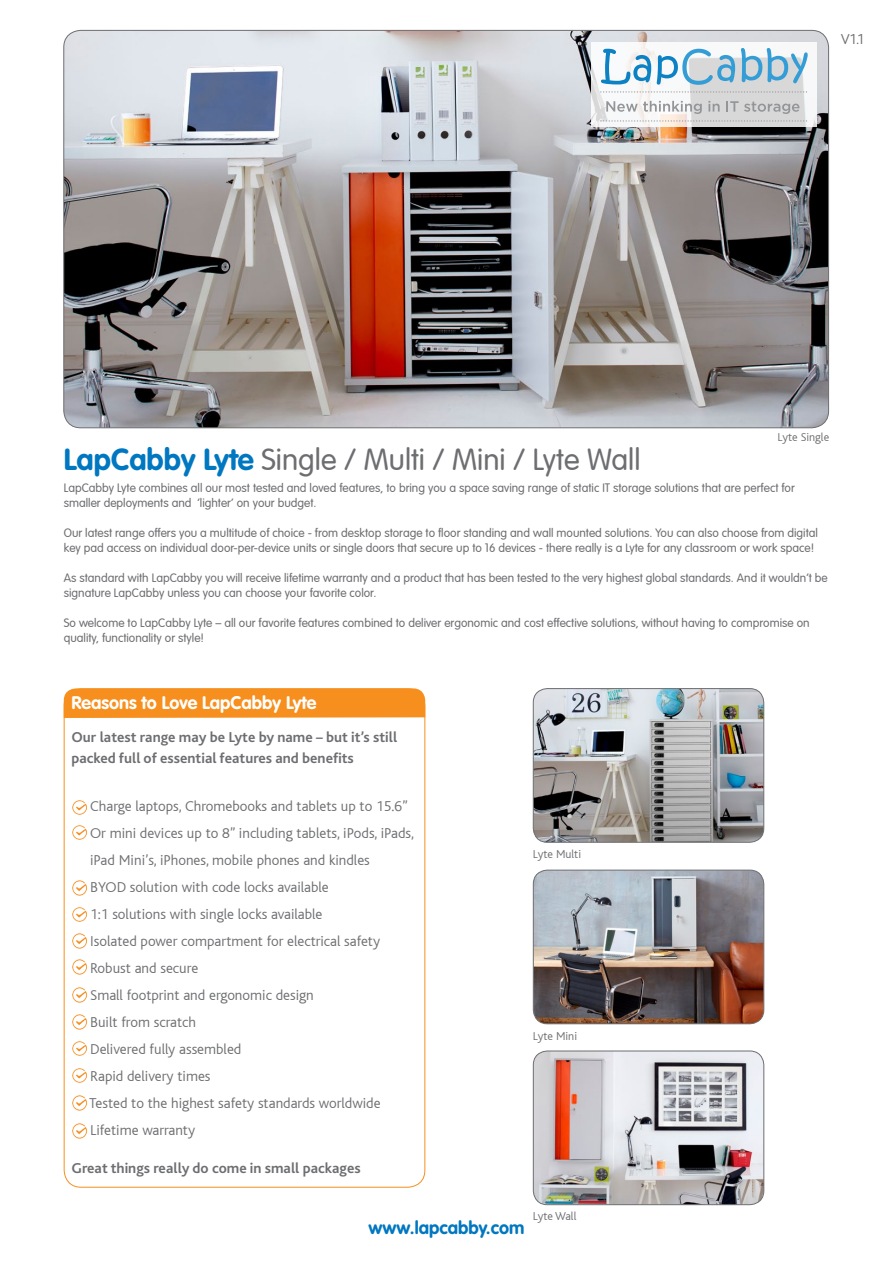
<style>
.page{position:relative;width:893px;height:1263px;background:#fff}
.page>*{position:absolute;margin:0;border:0;box-sizing:border-box;transform-origin:0 0}
.t1{font:300 30px "VAG Rounded";color:#6d6e71}
.t2{font:700 18px "VAG Rounded Std";color:#fff}
.t3{font:700 18px "VAG Rounded Std";color:#0077c1}
.t4{font:300 15px/27px "Bliss";color:#6d6e71}
.t5{font:700 15px/21px "Bliss 2";color:#6d6e71}
.t6{font:300 15px "Bliss 2";color:#6d6e71}
.t7{font:300 12px/15px "VAG Rounded";color:#6d6e71}
.t8{font:300 12px "Bliss";color:#6d6e71}
.s1{font-family:"VAG Rounded Std";font-weight:700;color:#0077c1}
</style>
<div class="page">
<img style="left:64px;top:30px;width:765px;height:398px">
<svg style="left:591px;top:43px;width:226px;height:84px"></svg>
<svg style="left:601px;top:121px;width:207px;height:1px"></svg>
<svg style="left:601px;top:48px;width:207px;height:37px"></svg>
<svg style="left:606px;top:101px;width:96px;height:13px"></svg>
<svg style="left:708px;top:101px;width:12px;height:11px"></svg>
<svg style="left:726px;top:101px;width:73px;height:13px"></svg>
<svg style="left:601px;top:92px;width:207px;height:1px"></svg>
<img style="left:533px;top:870px;width:231px;height:154px">
<div style="left:533px;top:870px;width:231px;height:154px;border:1px solid #6d6e71;border-radius:14px"></div>
<img style="left:533px;top:1051px;width:231px;height:154px">
<div style="left:533px;top:1051px;width:231px;height:154px;border:1px solid #6d6e71;border-radius:14px"></div>
<img style="left:533px;top:688px;width:231px;height:154px">
<div style="left:533px;top:688px;width:231px;height:154px;border:1px solid #6d6e71;border-radius:14px"></div>
<svg style="left:64px;top:688px;width:361px;height:30px;background:#f79122"></svg>
<img style="left:72px;top:800px;width:15px;height:15px">
<img style="left:72px;top:825px;width:15px;height:15px">
<img style="left:72px;top:1014px;width:15px;height:16px">
<img style="left:72px;top:933px;width:15px;height:16px">
<img style="left:72px;top:880px;width:15px;height:16px">
<img style="left:72px;top:1041px;width:15px;height:15px">
<img style="left:72px;top:907px;width:15px;height:15px">
<img style="left:72px;top:1068px;width:15px;height:15px">
<img style="left:72px;top:959px;width:15px;height:16px">
<img style="left:72px;top:1095px;width:15px;height:16px">
<img style="left:72px;top:987px;width:15px;height:16px">
<img style="left:72px;top:1123px;width:15px;height:16px">
<p class="t6" style="left:841px;top:30px;width:25px">V1.1</p>
<p class="t8" style="left:778px;top:430px;width:53px">Lyte Single</p>
<h1 class="t1" style="left:64px;top:442px;width:578px"><span class="s1">LapCabby Lyte</span> Single / Multi / Mini / Lyte Wall</h1>
<p class="t7" style="left:64px;top:481px;width:732px">LapCabby Lyte combines all our most tested and loved features, to bring you a space saving range of static IT storage solutions that are perfect for smaller deployments and ‘lighter’ on your budget.</p>
<p class="t7" style="left:64px;top:526px;width:756px">Our latest range offers you a multitude of choice - from desktop storage to floor standing and wall mounted solutions. You can also choose from digital key pad access on individual door-per-device units or single doors that secure up to 16 devices - there really is a Lyte for any classroom or work space!</p>
<p class="t7" style="left:64px;top:571px;width:765px">As standard with LapCabby you will receive lifetime warranty and a product that has been tested to the very highest global standards. And it wouldn’t be signature LapCabby unless you can choose your favorite color.</p>
<p class="t7" style="left:64px;top:616px;width:747px">So welcome to LapCabby Lyte – all our favorite features combined to deliver ergonomic and cost effective solutions, without having to compromise on quality, functionality or style!</p>
<h2 class="t2" style="left:71px;top:692px;width:246px">Reasons to Love LapCabby Lyte</h2>
<p class="t5" style="left:71px;top:726px;width:327px">Our latest range may be Lyte by name – but it’s still packed full of essential features and benefits</p>
<p class="t4" style="left:89px;top:793px;width:327px">Charge laptops, Chromebooks and tablets up to 15.6” Or mini devices up to 8” including tablets, iPods, iPads, iPad Mini’s, iPhones, mobile phones and kindles<br>BYOD solution with code locks available<br>1:1 solutions with single locks available<br>Isolated power compartment for electrical safety Robust and secure<br>Small footprint and ergonomic design<br>Built from scratch<br>Delivered fully assembled<br>Rapid delivery times<br>Tested to the highest safety standards worldwide Lifetime warranty</p>
<p class="t5" style="left:71px;top:1157px;width:291px">Great things really do come in small packages</p>
<p class="t8" style="left:533px;top:848px;width:50px">Lyte Multi</p>
<p class="t8" style="left:533px;top:1029px;width:46px">Lyte Mini</p>
<h2 class="t3" style="left:368px;top:1217px;width:157px">www.lapcabby.com</h2>
<p class="t8" style="left:533px;top:1210px;width:45px">Lyte Wall</p>
</div>
